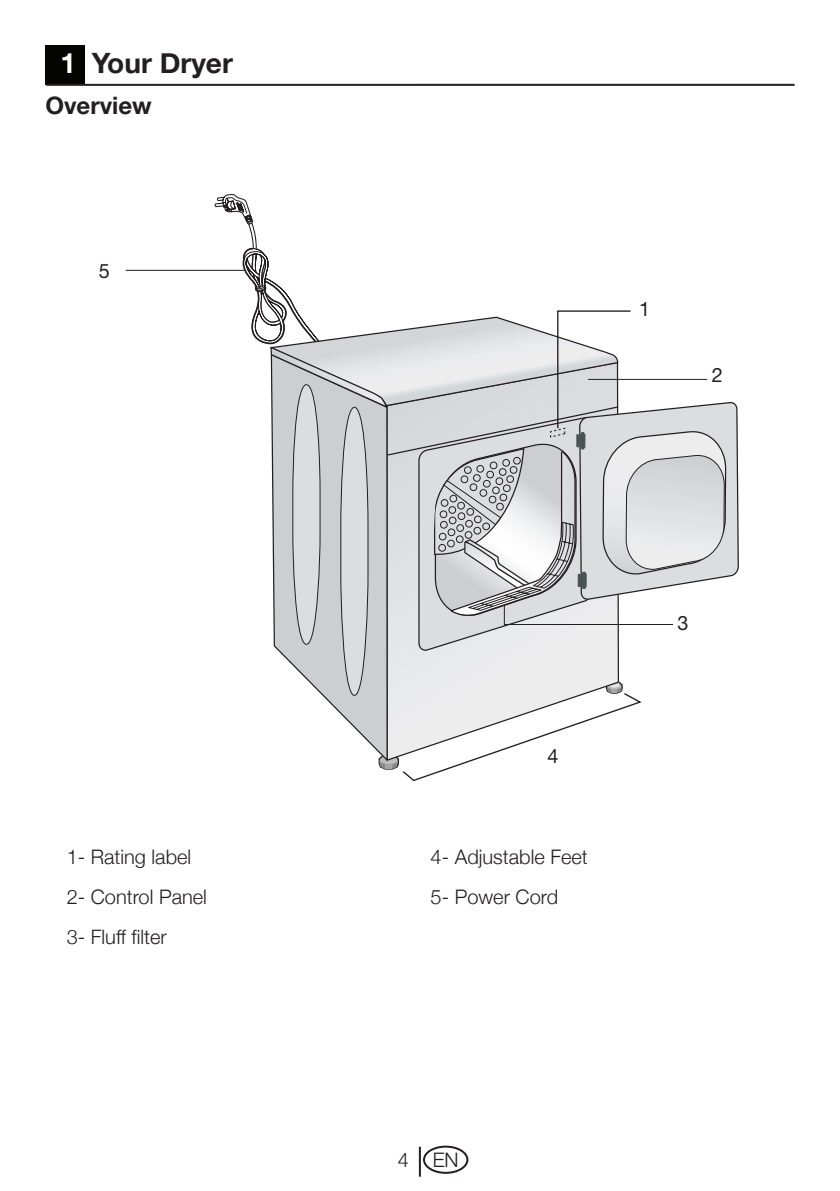
<style>
.page{position:relative;width:840px;height:1191px;background:#fff}
.page>*{position:absolute;margin:0;border:0;box-sizing:border-box;transform-origin:0 0}
.t1{font:700 28px "Helvetica Neue";color:#231f20}
.t2{font:700 24px "Helvetica Neue";color:#231f20}
.t3{font:300 20px/40px "Helvetica Neue";color:#231f20}
.t4{font:300 20px "Helvetica Neue CE";color:#231f20}
.t5{font:19.8px "Helvetica Neue";color:#231f20}
.s1{color:#fff}
.s2{font-family:"Helvetica Neue"}
</style>
<div class="page">
<div style="left:423px;top:1145px;width:45px;height:28px;border:2px solid #231f20;border-radius:50%"></div>
<hr style="left:418px;top:1146px;width:2px;height:30px;background:#231f20">
<div style="left:45px;top:45px;width:40px;height:40px;background:#040503"></div>
<hr style="left:46px;top:84px;width:748px;height:2px;background:#231f20">
<svg style="left:378px;top:761px;width:21px;height:9px"></svg>
<svg style="left:323px;top:696px;width:65px;height:66px"></svg>
<svg style="left:401px;top:696px;width:241px;height:85px"></svg>
<hr style="left:126px;top:270px;width:119px;height:1px;background:#231f20">
<svg style="left:214px;top:194px;width:523px;height:502px"></svg>
<h1 class="t1" style="left:60px;top:46px;width:174px"><span class="s1">1</span> Your Dryer</h1>
<p class="t2" style="left:45px;top:91px;width:108px">Overview</p>
<p class="t5" style="left:99px;top:259px;width:13px">5</p>
<p class="t3" style="left:67px;top:837px;width:142px">1- Rating label<br>2- Control Panel</p>
<p class="t4" style="left:67px;top:925px;width:102px"><span class="s2">3-</span> Fluff filter</p>
<p class="t5" style="left:638px;top:297px;width:13px">1</p>
<p class="t5" style="left:711px;top:363px;width:13px">2</p>
<p class="t5" style="left:547px;top:744px;width:13px">4</p>
<p class="t3" style="left:430px;top:837px;width:159px">4- Adjustable Feet<br>5- Power Cord</p>
<p class="t5" style="left:677px;top:611px;width:13px">3</p>
<p class="t3" style="left:398px;top:1139px;width:62px">4 EN</p>
</div>
